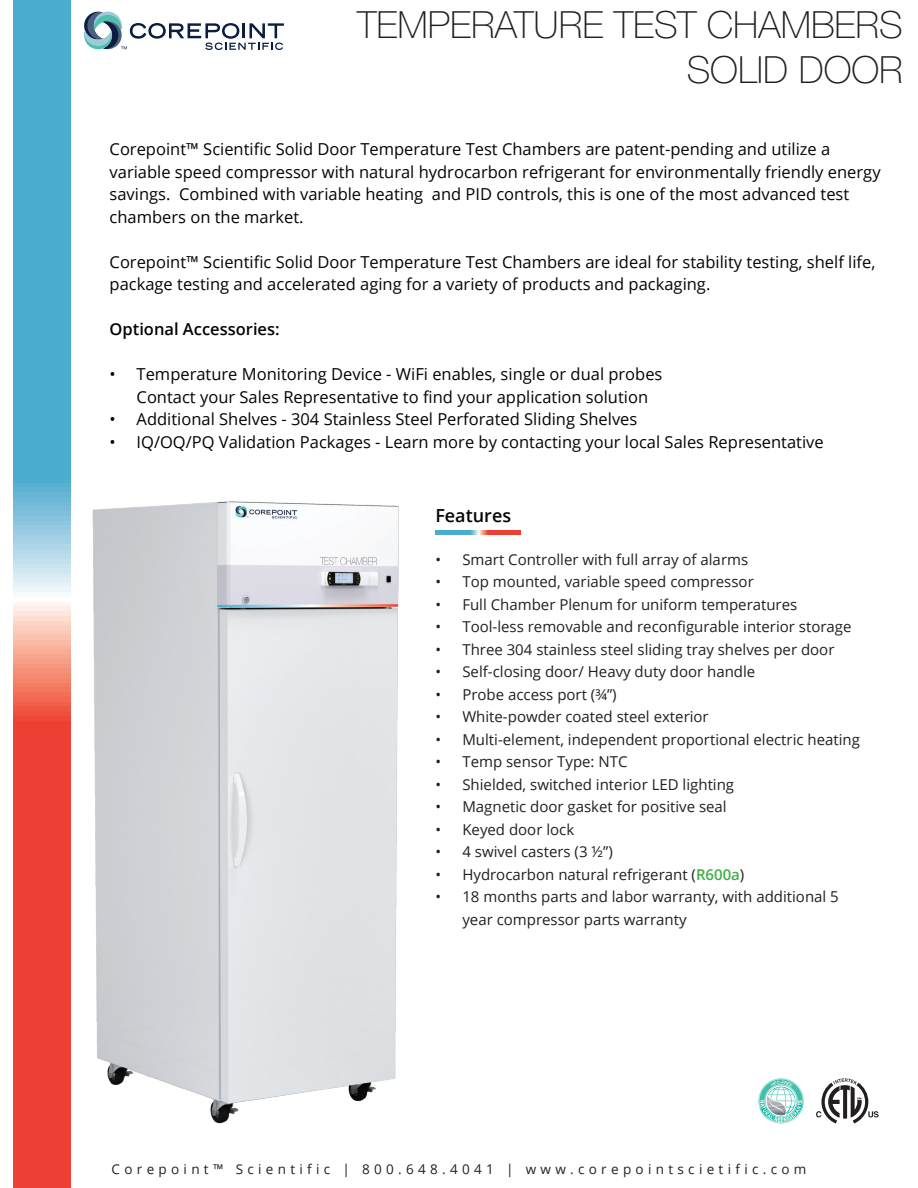
<style>
.page{position:relative;width:918px;height:1188px;background:#fff}
.page>*{position:absolute;margin:0;border:0;box-sizing:border-box;transform-origin:0 0}
.t1{font:100 37.5px/45px "Helvetica Neue LTW1 G";color:#231f20;text-align:right}
.t2{font:600 18px "Open Sans";color:#040503}
.t3{font:16.5px/22.5px "Open Sans";color:#040503}
.t4{font:600 16.5px "Open Sans";color:#040503}
.t5{font:15px/22.5px "Open Sans";color:#231f20}
.t6{font:13.5px "Open Sans";letter-spacing:.32em;color:#231f20}
.s1{font-weight:600;color:#40ae49}
</style>
<div class="page">
<svg style="left:84px;top:12px;width:200px;height:38px"></svg>
<svg style="left:14px;top:0;width:57px;height:1188px;background:#a5838e"></svg>
<img style="left:92px;top:501px;width:307px;height:623px">
<svg style="left:435px;top:531px;width:86px;height:4px"></svg>
<svg style="left:816px;top:1078px;width:63px;height:46px"></svg>
<svg style="left:759px;top:1078px;width:45px;height:46px"></svg>
<h1 class="t1" style="left:357px;top:3px;width:547px">TEMPERATURE TEST CHAMBERS<br>SOLID DOOR</h1>
<p class="t3" style="left:110px;top:137px;width:773px">Corepoint™ Scientific Solid Door Temperature Test Chambers are patent-pending and utilize a variable speed compressor with natural hydrocarbon refrigerant for environmentally friendly energy savings. Combined with variable heating and PID controls, this is one of the most advanced test chambers on the market.</p>
<p class="t3" style="left:110px;top:250px;width:767px">Corepoint™ Scientific Solid Door Temperature Test Chambers are ideal for stability testing, shelf life, package testing and accelerated aging for a variety of products and packaging.</p>
<p class="t4" style="left:110px;top:318px;width:172px">Optional Accessories:</p>
<p class="t3" style="left:137px;top:362px;width:527px;text-indent:-27px">• Temperature Monitoring Device - WiFi enables, single or dual probes<br>Contact your Sales Representative to find your application solution</p>
<p class="t3" style="left:110px;top:407px;width:529px">• Additional Shelves - 304 Stainless Steel Perforated Sliding Shelves</p>
<p class="t3" style="left:110px;top:430px;width:716px">• IQ/OQ/PQ Validation Packages - Learn more by contacting your local Sales Representative</p>
<p class="t2" style="left:435px;top:503px;width:77px">Features</p>
<p class="t5" style="left:435px;top:548px;width:314px">• Smart Controller with full array of alarms</p>
<p class="t5" style="left:435px;top:570px;width:320px">• Top mounted, variable speed compressor</p>
<p class="t5" style="left:435px;top:593px;width:363px">• Full Chamber Plenum for uniform temperatures</p>
<p class="t5" style="left:435px;top:615px;width:418px">• Tool-less removable and reconfigurable interior storage</p>
<p class="t5" style="left:435px;top:638px;width:401px">• Three 304 stainless steel sliding tray shelves per door</p>
<p class="t5" style="left:435px;top:660px;width:321px">• Self-closing door/ Heavy duty door handle</p>
<p class="t5" style="left:435px;top:683px;width:183px">• Probe access port (¾”)</p>
<p class="t5" style="left:435px;top:705px;width:275px">• White-powder coated steel exterior</p>
<p class="t5" style="left:435px;top:728px;width:426px">• Multi-element, independent proportional electric heating</p>
<p class="t5" style="left:435px;top:750px;width:194px">• Temp sensor Type: NTC</p>
<p class="t5" style="left:435px;top:773px;width:300px">• Shielded, switched interior LED lighting</p>
<p class="t5" style="left:435px;top:795px;width:293px">• Magnetic door gasket for positive seal</p>
<p class="t5" style="left:435px;top:818px;width:140px">• Keyed door lock</p>
<p class="t5" style="left:435px;top:840px;width:179px">• 4 swivel casters (3 ½”)</p>
<p class="t5" style="left:435px;top:863px;width:311px">• Hydrocarbon natural refrigerant (<span class="s1">R600a</span>)</p>
<p class="t5" style="left:462px;top:885px;width:378px;text-indent:-27px">• 18 months parts and labor warranty, with additional 5 year compressor parts warranty</p>
<p class="t6" style="left:112px;top:1160px;width:696px">Corepoint™ Scientific | 800.648.4041 | www.corepointscietific.com</p>
</div>
